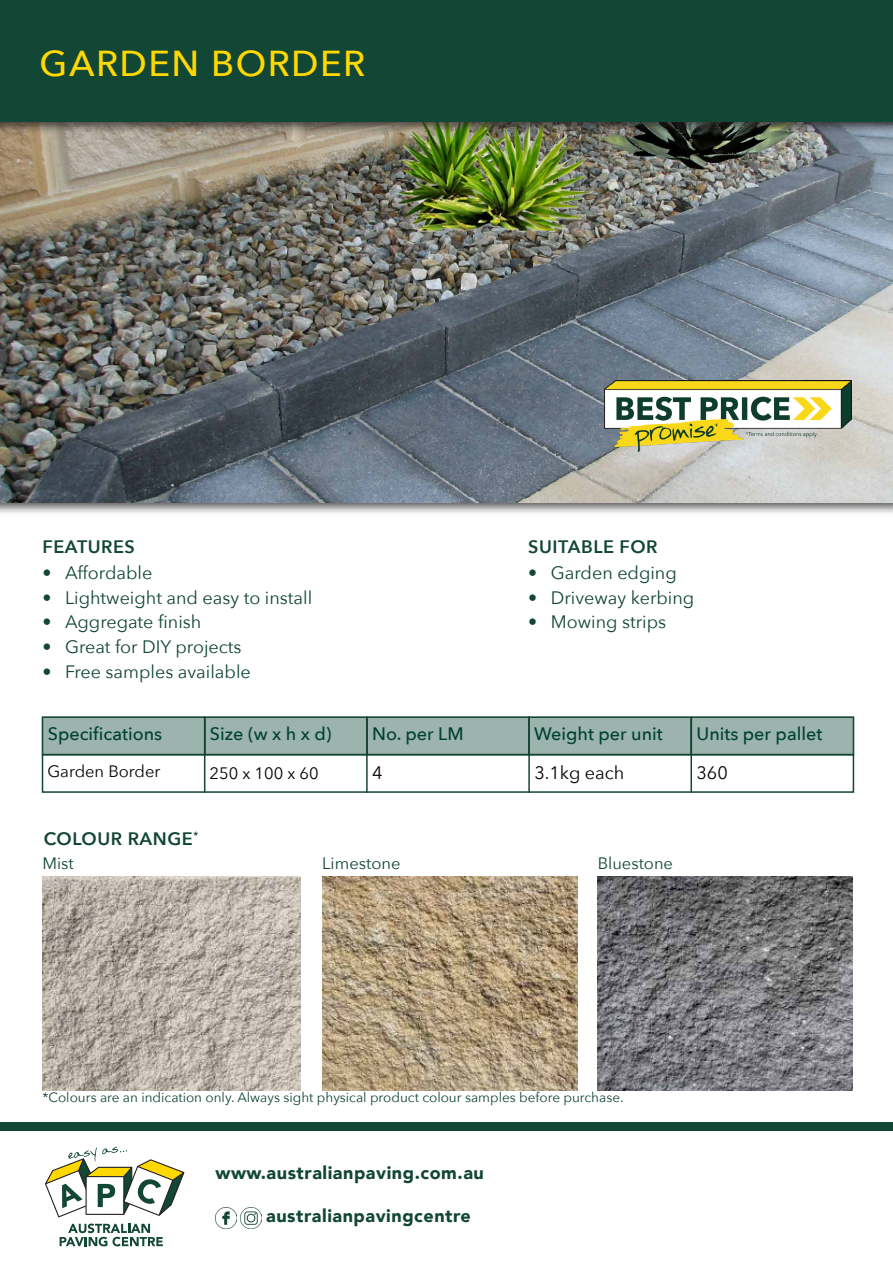
<style>
.page{position:relative;width:893px;height:1263px;background:#fff}
.page>*{position:absolute;margin:0;border:0;box-sizing:border-box;transform-origin:0 0}
.t1{font:500 36px "Avenir Next";letter-spacing:.04em;color:#ffd800}
.t2{font:18px "Avenir Next";color:#124635}
.t3{font:500 18px "Avenir Next";color:#004130}
.t4{font:900 18px "Avenir";letter-spacing:.03em;color:#124635}
.body{font:600 18px "Avenir Next";letter-spacing:.03em;color:#124635}
.t5{font:18px "Avenir Next";color:#040503}
.body_heading{font:16.5px "Avenir Next";color:#124635}
.t6{font:16.5px "Avenir Next";color:#040503}
.body-2{font:13.5px "Avenir Next";color:#124635}
</style>
<div class="page">
<div style="left:42px;top:716px;width:812px;height:39px;background:#9cb4ad"></div>
<img style="left:43px;top:876px;width:257px;height:214px">
<div style="left:0;top:398px;width:893px;height:118px;background:#231f20;opacity:.75"></div>
<img style="left:0;top:135px;width:893px;height:367px">
<div style="left:0;top:0;width:893px;height:135px;background:#231f20;opacity:.75"></div>
<div style="left:0;top:0;width:893px;height:121px;background:#124635"></div>
<div style="left:0;top:1123px;width:893px;height:8px;background:#124635"></div>
<svg style="left:60px;top:1223px;width:103px;height:23px"></svg>
<svg style="left:45px;top:1147px;width:139px;height:70px"></svg>
<img style="left:215px;top:1207px;width:21px;height:21px">
<img style="left:241px;top:1207px;width:21px;height:21px">
<img style="left:605px;top:381px;width:246px;height:71px">
<img style="left:322px;top:876px;width:255px;height:214px">
<div style="left:42px;top:716px;width:163px;height:39px;border:2px solid #144633"></div>
<div style="left:204px;top:716px;width:164px;height:39px;border:2px solid #144633"></div>
<div style="left:366px;top:716px;width:164px;height:39px;border:2px solid #144633"></div>
<div style="left:528px;top:716px;width:164px;height:39px;border:2px solid #144633"></div>
<div style="left:690px;top:716px;width:164px;height:39px;border:2px solid #144633"></div>
<hr style="left:204px;top:717px;width:1px;height:76px;background:#144633">
<hr style="left:366px;top:717px;width:2px;height:76px;background:#144633">
<div style="left:42px;top:754px;width:812px;height:39px;border:2px solid #144633"></div>
<hr style="left:690px;top:717px;width:2px;height:76px;background:#144633">
<hr style="left:528px;top:716px;width:2px;height:77px;background:#144633">
<img style="left:598px;top:876px;width:255px;height:214px">
<p class="t1" style="left:40px;top:33px;width:327px">GARDEN BORDER</p>
<p class="body" style="left:42px;top:531px;width:94px">FEATURES</p>
<p class="t2" style="left:42px;top:558px;width:111px">• Affordable</p>
<p class="t2" style="left:42px;top:582px;width:271px">• Lightweight and easy to install</p>
<p class="t2" style="left:42px;top:607px;width:160px">• Aggregate finish</p>
<p class="t2" style="left:42px;top:631px;width:201px">• Great for DIY projects</p>
<p class="t2" style="left:42px;top:656px;width:210px">• Free samples available</p>
<p class="body" style="left:528px;top:531px;width:131px">SUITABLE FOR</p>
<p class="t2" style="left:528px;top:558px;width:150px">• Garden edging</p>
<p class="t2" style="left:528px;top:582px;width:167px">• Driveway kerbing</p>
<p class="t2" style="left:528px;top:607px;width:139px">• Mowing strips</p>
<p class="t3" style="left:48px;top:719px;width:116px">Specifications</p>
<p class="t3" style="left:210px;top:719px;width:123px">Size (w x h x d)</p>
<p class="t3" style="left:372px;top:719px;width:93px">No. per LM</p>
<p class="t3" style="left:534px;top:719px;width:130px">Weight per unit</p>
<p class="t3" style="left:696px;top:719px;width:127px">Units per pallet</p>
<p class="t6" style="left:47px;top:757px;width:115px">Garden Border</p>
<p class="t6" style="left:210px;top:759px;width:111px">250 x 100 x 60</p>
<p class="t5" style="left:372px;top:758px;width:12px">4</p>
<p class="t5" style="left:534px;top:758px;width:91px">3.1kg each</p>
<p class="t5" style="left:696px;top:758px;width:33px">360</p>
<p class="body" style="left:44px;top:823px;width:156px">COLOUR RANGE<sup>*</sup></p>
<p class="body_heading" style="left:43px;top:849px;width:33px">Mist</p>
<p class="body_heading" style="left:322px;top:849px;width:80px">Limestone</p>
<p class="body_heading" style="left:598px;top:849px;width:77px">Bluestone</p>
<p class="body-2" style="left:43px;top:1086px;width:583px">*Colours are an indication only. Always sight physical product colour samples before purchase.</p>
<p class="t4" style="left:215px;top:1158px;width:270px">www.australianpaving.com.au</p>
<p class="t4" style="left:266px;top:1200px;width:206px">australianpavingcentre</p>
</div>
